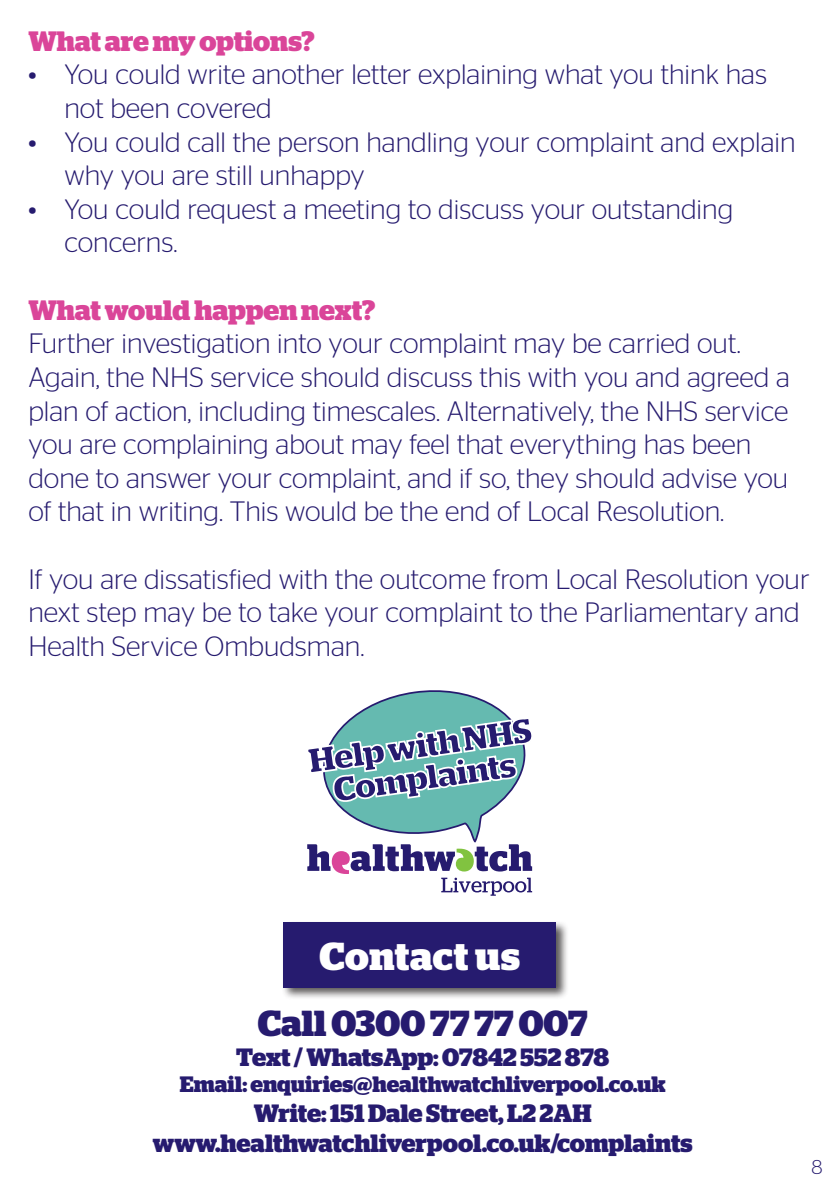
<style>
.page{position:relative;width:840px;height:1191px;background:#fff}
.page>*{position:absolute;margin:0;border:0;box-sizing:border-box;transform-origin:0 0}
.t1{font:700 39px "Stag";letter-spacing:.02em;color:#fff}
.t2{font:700 36.2px "Stag";color:#261b6f}
.Paragraph_Style_1{font:300 28px/33.6px "Stag Sans";color:#261b6f}
.Sub_heading{font:700 28px "Stag";letter-spacing:-.005em;color:#da4599}
.t3{font:700 25px "Stag";letter-spacing:-.005em;color:#261b6f}
.t4{font:700 22.2px "Stag";color:#261b6f}
.t5{font:300 20px "Stag Sans";color:#261b6f}
</style>
<div class="page">
<div style="left:281px;top:919px;width:287px;height:81px;background:#231f20;opacity:.75"></div>
<div style="left:283px;top:922px;width:272px;height:65px;background:#261b6f"></div>
<svg style="left:307px;top:690px;width:226px;height:205px"></svg>
<p class="Sub_heading" style="left:28px;top:25px;width:288px">What are my options?</p>
<p class="Paragraph_Style_1" style="left:64px;top:57px;width:703px;text-indent:-36px">• You could write another letter explaining what you think has not been covered</p>
<p class="Paragraph_Style_1" style="left:64px;top:125px;width:732px;text-indent:-36px">• You could call the person handling your complaint and explain why you are still unhappy</p>
<p class="Paragraph_Style_1" style="left:64px;top:192px;width:670px;text-indent:-36px">• You could request a meeting to discuss your outstanding concerns.</p>
<p class="Sub_heading" style="left:28px;top:293px;width:348px">What would happen next?</p>
<p class="Paragraph_Style_1" style="left:28px;top:326px;width:762px">Further investigation into your complaint may be carried out.<br>Again, the NHS service should discuss this with you and agreed a plan of action, including timescales. Alternatively, the NHS service you are complaining about may feel that everything has been done to answer your complaint, and if so, they should advise you of that in writing. This would be the end of Local Resolution.</p>
<p class="Paragraph_Style_1" style="left:28px;top:561px;width:782px">If you are dissatisfied with the outcome from Local Resolution your next step may be to take your complaint to the Parliamentary and<br>Health Service Ombudsman.</p>
<p class="t1" style="left:319px;top:933px;width:202px">Contact us</p>
<p class="t2" style="left:258px;top:1001px;width:331px">Call 0300 77 77 007</p>
<p class="t3" style="left:236px;top:1042px;width:374px">Text / WhatsApp: 07842 552 878</p>
<p class="t4" style="left:180px;top:1071px;width:487px">Email: enquiries@healthwatchliverpool.co.uk</p>
<p class="t3" style="left:254px;top:1099px;width:339px">Write: 151 Dale Street, L2 2AH</p>
<p class="t3" style="left:153px;top:1129px;width:541px">www.healthwatchliverpool.co.uk/complaints</p>
<p class="t5" style="left:811px;top:1156px;width:13px">8</p>
</div>
